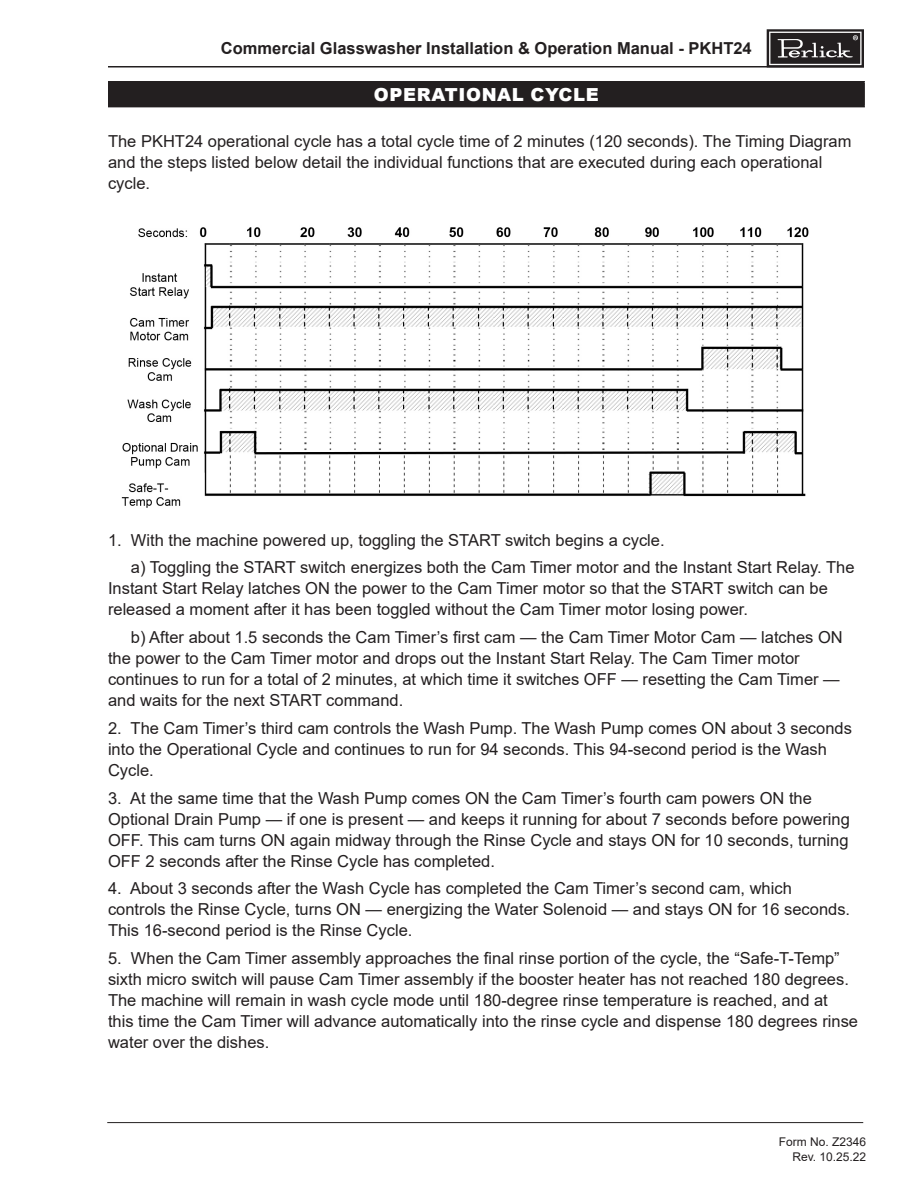
<style>
.page{position:relative;width:918px;height:1188px;background:#fff}
.page>*{position:absolute;margin:0;border:0;box-sizing:border-box;transform-origin:0 0}
.heading_1_Table_Whit{font:900 18px "Arial";letter-spacing:.035em;color:#fff}
.t1{font:16.5px/21px "Arial";color:#231f20}
.t2{font:700 16.5px "Arial";color:#231f20}
.t3{font:12px/14.4px "Arial";color:#231f20;text-align:right}
</style>
<div class="page">
<hr style="left:108px;top:66px;width:756px;height:2px;background:#231f20">
<svg style="left:767px;top:29px;width:97px;height:37px;background:#4e4b4c"></svg>
<hr style="left:107px;top:1122px;width:756px;height:1px;background:#231f20">
<div style="left:109px;top:82px;width:755px;height:25px;background:#231f20"></div>
<hr style="left:108px;top:81px;width:757px;height:1px;background:#231f20">
<hr style="left:108px;top:82px;width:2px;height:24px;background:#231f20">
<hr style="left:863px;top:82px;width:2px;height:24px;background:#231f20">
<hr style="left:108px;top:106px;width:757px;height:1px;background:#231f20">
<img style="left:121px;top:227px;width:688px;height:281px">
<p class="t2" style="left:221px;top:37px;width:532px">Commercial Glasswasher Installation &amp; Operation Manual - PKHT24</p>
<p class="heading_1_Table_Whit" style="left:374px;top:81px;width:226px">OPERATIONAL CYCLE</p>
<p class="t1" style="left:108px;top:131px;width:745px">The PKHT24 operational cycle has a total cycle time of 2 minutes (120 seconds). The Timing Diagram and the steps listed below detail the individual functions that are executed during each operational cycle.</p>
<p class="t1" style="left:108px;top:529px;width:558px">1. With the machine powered up, toggling the START switch begins a cycle.</p>
<p class="t1" style="left:108px;top:557px;width:748px;text-indent:23px">a) Toggling the START switch energizes both the Cam Timer motor and the Instant Start Relay. The<br>Instant Start Relay latches ON the power to the Cam Timer motor so that the START switch can be released a moment after it has been toggled without the Cam Timer motor losing power.</p>
<p class="t1" style="left:108px;top:627px;width:736px;text-indent:23px">b) After about 1.5 seconds the Cam Timer’s first cam — the Cam Timer Motor Cam — latches ON the power to the Cam Timer motor and drops out the Instant Start Relay. The Cam Timer motor continues to run for a total of 2 minutes, at which time it switches OFF — resetting the Cam Timer — and waits for the next START command.</p>
<p class="t1" style="left:108px;top:717px;width:746px">2. The Cam Timer’s third cam controls the Wash Pump. The Wash Pump comes ON about 3 seconds into the Operational Cycle and continues to run for 94 seconds. This 94-second period is the Wash<br>Cycle.</p>
<p class="t1" style="left:108px;top:787px;width:743px">3. At the same time that the Wash Pump comes ON the Cam Timer’s fourth cam powers ON the Optional Drain Pump — if one is present — and keeps it running for about 7 seconds before powering OFF. This cam turns ON again midway through the Rinse Cycle and stays ON for 10 seconds, turning OFF 2 seconds after the Rinse Cycle has completed.</p>
<p class="t1" style="left:108px;top:878px;width:744px">4. About 3 seconds after the Wash Cycle has completed the Cam Timer’s second cam, which controls the Rinse Cycle, turns ON — energizing the Water Solenoid — and stays ON for 16 seconds.<br>This 16-second period is the Rinse Cycle.</p>
<p class="t1" style="left:108px;top:948px;width:752px">5. When the Cam Timer assembly approaches the final rinse portion of the cycle, the “Safe-T-Temp” sixth micro switch will pause Cam Timer assembly if the booster heater has not reached 180 degrees.<br>The machine will remain in wash cycle mode until 180-degree rinse temperature is reached, and at<br>this time the Cam Timer will advance automatically into the rinse cycle and dispense 180 degrees rinse water over the dishes.</p>
<p class="t3" style="left:779px;top:1135px;width:89px">Form No. Z2346<br>Rev. 10.25.22</p>
</div>
